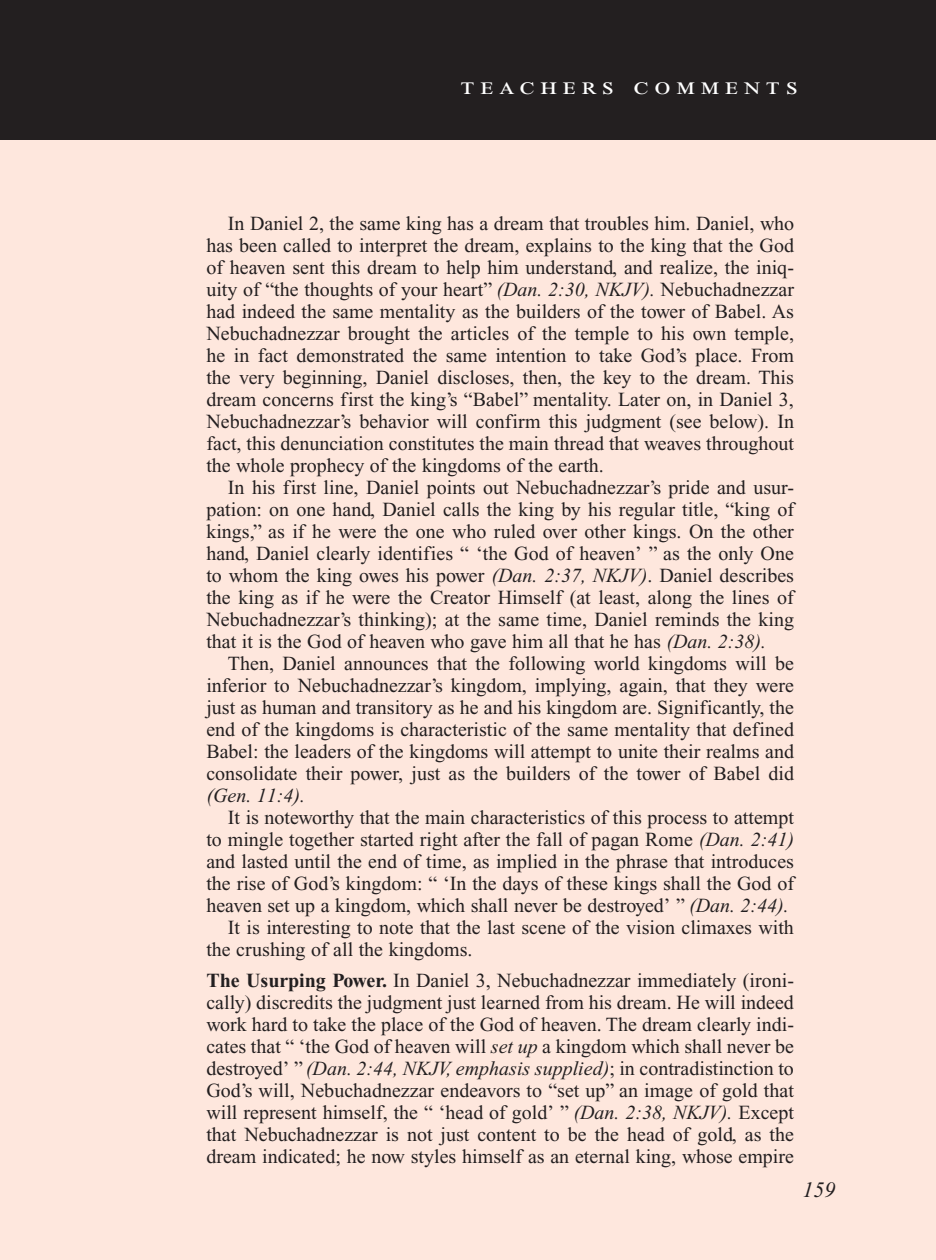
<style>
.page{position:relative;width:936px;height:1260px;background:#fff}
.page>*{position:absolute;margin:0;border:0;box-sizing:border-box;transform-origin:0 0}
.Teachers_Comments_He{font:24px "Times New Roman PS Std";letter-spacing:.2em;color:#fff;scale:1.2 1}
.PageNumbers{font:italic 22px "Times New Roman PS Std";color:#231f20}
.Objectives_Body_Text{font:20px/22px "Times New Roman PS Std";color:#231f20;text-align:justify}
.s1{font-style:italic}
.s2{font-weight:700}
</style>
<div class="page">
<div style="left:0;top:136px;width:936px;height:1124px;background:#fee7dd"></div>
<div style="left:0;top:0;width:936px;height:140px;background:#231f20"></div>
<p class="Teachers_Comments_He" style="left:461px;top:73px;width:283px">teachers comments</p>
<p class="Objectives_Body_Text" style="left:206px;top:212px;width:589px;text-align:left;text-indent:22px">In Daniel 2, the same king has a dream that troubles him. Daniel, who has been called to interpret the dream, explains to the king that the God of heaven sent this dream to help him understand, and realize, the iniq&shy;uity of “the thoughts of your heart” <span class="s1">(Dan. 2:30, NKJV).</span> Nebuchadnezzar had indeed the same mentality as the builders of the tower of Babel. As Nebuchadnezzar brought the articles of the temple to his own temple, he in fact demonstrated the same intention to take God’s place. From the very beginning, Daniel discloses, then, the key to the dream. This dream concerns first the king’s “Babel” mentality. Later on, in Daniel 3, Nebuchadnezzar’s behavior will confirm this judgment (see below). In fact, this denunciation constitutes the main thread that weaves throughout the whole prophecy of the kingdoms of the earth.</p>
<p class="Objectives_Body_Text" style="left:206px;top:476px;width:589px;text-indent:22px">In his first line, Daniel points out Nebuchadnezzar’s pride and usur&shy;pation: on one hand, Daniel calls the king by his regular title, “king of kings,” as if he were the one who ruled over other kings. On the other hand, Daniel clearly identifies “ ‘the God of heaven’ ” as the only One to whom the king owes his power <span class="s1">(Dan. 2:37, NKJV)</span>. Daniel describes the king as if he were the Creator Himself (at least, along the lines of Nebuchadnezzar’s thinking); at the same time, Daniel reminds the king that it is the God of heaven who gave him all that he has <span class="s1">(Dan. 2:38).</span></p>
<p class="Objectives_Body_Text" style="left:206px;top:652px;width:589px;text-indent:22px">Then, Daniel announces that the following world kingdoms will be inferior to Nebuchadnezzar’s kingdom, implying, again, that they were just as human and transitory as he and his kingdom are. Significantly, the end of the kingdoms is characteristic of the same mentality that defined Babel: the leaders of the kingdoms will attempt to unite their realms and consolidate their power, just as the builders of the tower of Babel did <span class="s1">(Gen. 11:4).</span></p>
<p class="Objectives_Body_Text" style="left:206px;top:806px;width:589px;text-indent:22px">It is noteworthy that the main characteristics of this process to attempt to mingle together started right after the fall of pagan Rome <span class="s1">(Dan. 2:41) </span>and lasted until the end of time, as implied in the phrase that introduces the rise of God’s kingdom: “ ‘In the days of these kings shall the God of heaven set up a kingdom, which shall never be destroyed’ ” <span class="s1">(Dan. 2:44).</span></p>
<p class="Objectives_Body_Text" style="left:206px;top:916px;width:589px;text-indent:22px">It is interesting to note that the last scene of the vision climaxes with the crushing of all the kingdoms.</p>
<p class="Objectives_Body_Text" style="left:206px;top:969px;width:589px"><span class="s2">The Usurping Power.</span> In Daniel 3, Nebuchadnezzar immediately (ironi&shy;cally) discredits the judgment just learned from his dream. He will indeed work hard to take the place of the God of heaven. The dream clearly indi&shy;cates that “ ‘the God of heaven will <span class="s1">set up</span> a kingdom which shall never be destroyed’ ” <span class="s1">(Dan. 2:44, NKJV, emphasis supplied)</span>; in contradistinction to God’s will, Nebuchadnezzar endeavors to “set up” an image of gold that will represent himself, the “ ‘head of gold’ ” <span class="s1">(Dan. 2:38, NKJV).</span> Except that Nebuchadnezzar is not just content to be the head of gold, as the dream indicated; he now styles himself as an eternal king, whose empire</p>
<p class="PageNumbers" style="left:802px;top:1178px;width:34px">159</p>
</div>
